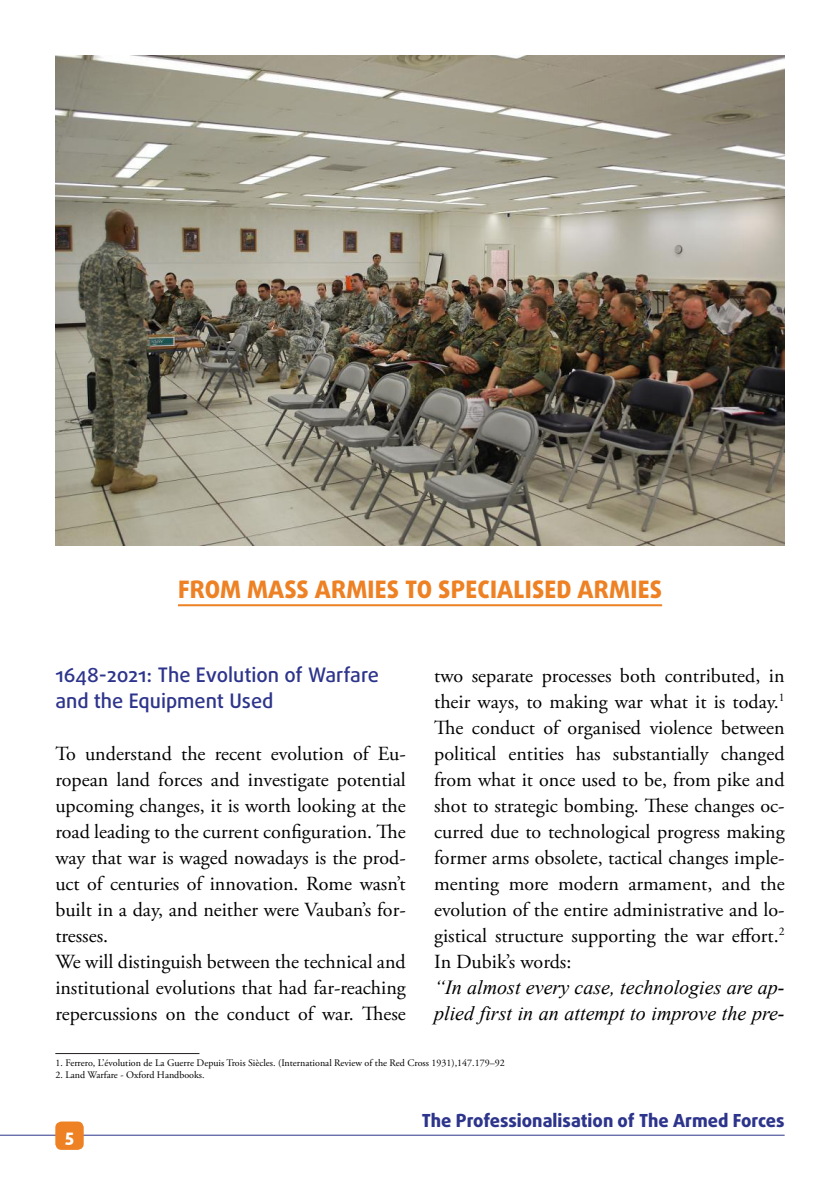
<style>
.page{position:relative;width:840px;height:1191px;background:#fff}
.page>*{position:absolute;margin:0;border:0;box-sizing:border-box;transform-origin:0 0}
.tittle{font:800 24px "Daxline Pro";letter-spacing:.01em;color:#ed8123}
.body{font:20px/26px "Adobe Garamond Pro";color:#000;text-align:justify}
.body-2{font:italic 20px/26px "Times New Roman";color:#000}
.sub{font:500 20px/26px "Daxline Pro";color:#2d348b}
.t1{font:800 18px "Daxline Pro";color:#2d348b}
.t2{font:800 17.4px "Daxline Pro";color:#fff}
.footnote{font:10px "Adobe Garamond Pro";color:#000}
</style>
<div class="page">
<hr style="left:0;top:1134px;width:784px;height:1px;background:#2d348b">
<div style="left:55px;top:1121px;width:29px;height:28px;background:#ed8123;border-radius:6px"></div>
<hr style="left:178px;top:604px;width:483px;height:2px;background:#ed8123">
<hr style="left:55px;top:1053px;width:144px;height:1px;background:#231f20">
<img style="left:55px;top:55px;width:729px;height:490px">
<p class="tittle" style="left:178px;top:573px;width:485px">FROM MASS ARMIES TO SPECIALISED ARMIES</p>
<p class="sub" style="left:55px;top:662px;width:325px">1648-2021: The Evolution of Warfare and the Equipment Used</p>
<p class="body" style="left:55px;top:741px;width:352px">To understand the recent evolution of Eu&shy;ropean land forces and investigate potential upcoming changes, it is worth looking at the road leading to the current configuration. The way that war is waged nowadays is the prod&shy;uct of centuries of innovation. Rome wasn’t built in a day, and neither were Vauban’s for&shy;tresses.</p>
<p class="body" style="left:55px;top:949px;width:352px">We will distinguish between the technical and institutional evolutions that had far-reaching repercussions on the conduct of war. These</p>
<p class="body" style="left:434px;top:663px;width:352px">two separate processes both contributed, in their ways, to making war what it is today.<sup>1<br></sup>The conduct of organised violence between political entities has substantially changed from what it once used to be, from pike and shot to strategic bombing. These changes oc&shy;curred due to technological progress making former arms obsolete, tactical changes imple&shy;menting more modern armament, and the evolution of the entire administrative and lo&shy;gistical structure supporting the war effort.<sup>2<br></sup>In Dubik’s words:</p>
<p class="body-2" style="left:434px;top:974px;width:352px">“In almost every case, technologies are ap&shy;plied first in an attempt to improve the pre-</p>
<p class="footnote" style="left:55px;top:1056px;width:450px">1. Ferrero, L’évolution de La Guerre Depuis Trois Siècles. (International Review of the Red Cross 1931),147.179–92</p>
<p class="footnote" style="left:55px;top:1068px;width:151px">2. Land Warfare - Oxford Handbooks.</p>
<p class="t2" style="left:65px;top:1124px;width:10px">5</p>
<p class="t1" style="left:421px;top:1108px;width:364px">The Professionalisation of The Armed Forces</p>
</div>
